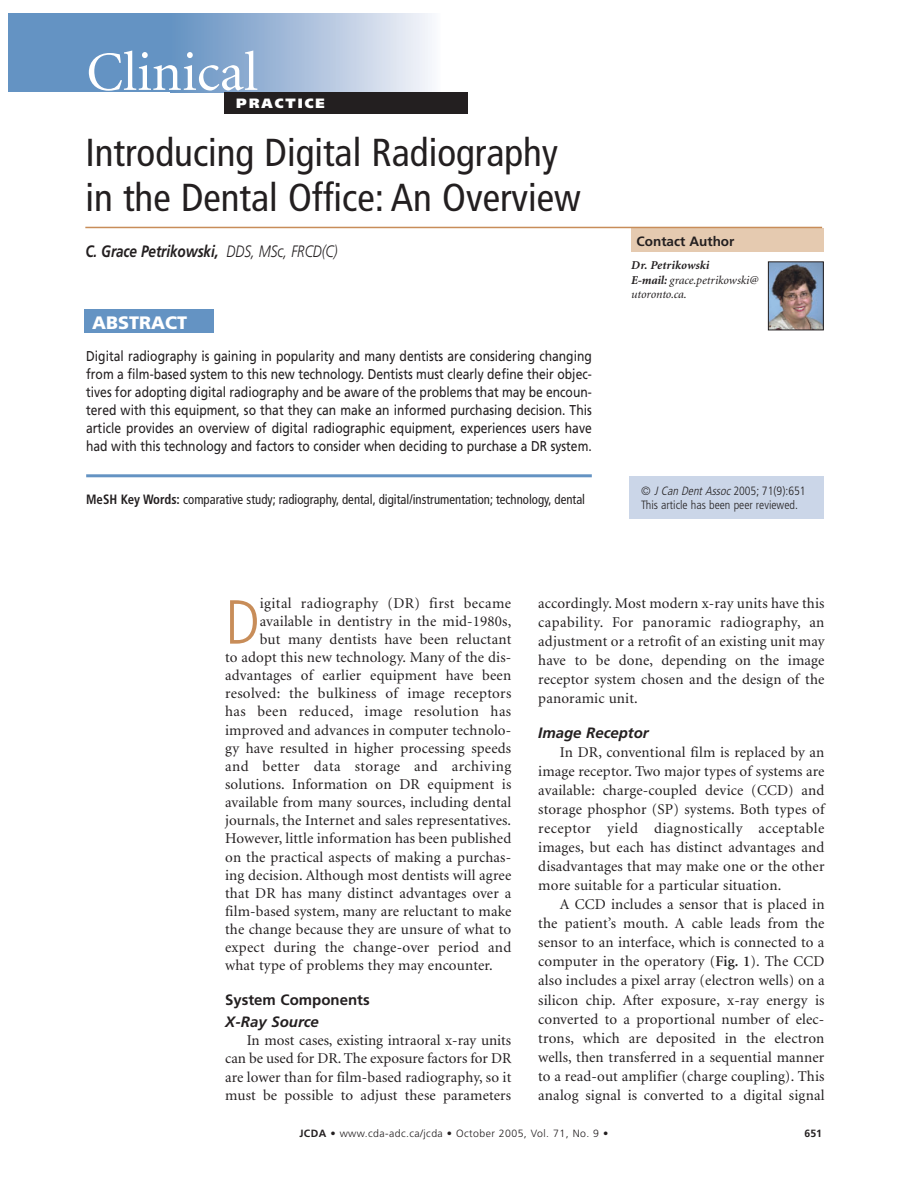
<style>
.page{position:relative;width:918px;height:1188px;background:#fff}
.page>*{position:absolute;margin:0;border:0;box-sizing:border-box;transform-origin:0 0}
.t1{font:300 condensed 62.1px "Frutiger";color:#c88d59}
.t2{font:55.5px "Minion";color:#fff}
.t3{font:condensed 39px/45px "Frutiger";color:#231f20}
.t4{font:900 18px "Frutiger";color:#fff}
.t5{font:italic 700 16.5px "Frutiger";letter-spacing:-.005em;color:#231f20;scale:.82 1}
.t6{font:15px/19px "Minion";letter-spacing:.01em;color:#231f20;text-align:justify}
.t7{font:15px "Minion";letter-spacing:.03em;color:#231f20}
.t8{font:italic 700 15px "Frutiger";color:#231f20}
.t9{font:700 15px "Frutiger";color:#231f20}
.t10{font:14.25px/18px "Frutiger";color:#231f20;text-align:justify;scale:.85 1}
.t11{font:condensed 13.5px "Frutiger";color:#231f20;scale:.95 1}
.t12{font:700 13.5px "Frutiger";color:#231f20}
.t13{font:900 13.5px "Frutiger";letter-spacing:.15em;color:#fff}
.t14{font:300 condensed 12px/14.4px "Frutiger";color:#262324}
.t15{font:italic 700 12px/15.6px "Minion";letter-spacing:.01em;color:#231f20}
.t16{font:italic 12px "Minion";color:#231f20}
.t17{font:300 10.5px "Frutiger";letter-spacing:.04em;color:#231f20}
.t18{font:700 10.5px "Frutiger";color:#231f20}
.s1{font-weight:300}
.s2{font-weight:400}
.s3{font-weight:700}
.s4{font-style:italic}
.s5{font-weight:600}
</style>
<div class="page">
<img style="left:770px;top:264px;width:52px;height:64px">
<div style="left:768px;top:262px;width:56px;height:68px;border:1px solid #231f20"></div>
<div style="left:631px;top:228px;width:193px;height:24px;background:#e5cab0"></div>
<hr style="left:85px;top:227px;width:737px;height:1px;background:#c88d59">
<div style="left:85px;top:310px;width:129px;height:23px;background:#6493c3"></div>
<hr style="left:86px;top:474px;width:506px;height:3px;background:#6493c3">
<div style="left:629px;top:476px;width:195px;height:42px;background:#cbd6e8"></div>
<div style="left:9px;top:14px;width:401px;height:78px;background:#6493c3"></div>
<div style="left:171px;top:14px;width:269px;height:78px;background:linear-gradient(to right,#638fc1,#f7f5fa)"></div>
<div style="left:224px;top:92px;width:244px;height:22px;background:#231f20"></div>
<h2 class="t2" style="left:86px;top:50px;width:173px">Clinical</h2>
<p class="t13" style="left:236px;top:98px;width:90px">PRACTICE</p>
<h3 class="t3" style="left:85px;top:133px;width:497px">Introducing Digital Radiography in the Dental Office: An Overview</h3>
<p class="t5" style="left:85px;top:245px;width:309px">C. Grace Petrikowski, <span class="s1">DDS, MSc, FRCD(C)</span></p>
<p class="t4" style="left:92px;top:315px;width:97px">ABSTRACT</p>
<p class="t10" style="left:86px;top:348px;width:596px">Digital radiography is gaining in popularity and many dentists are considering changing from a film-based system to this new technology. Dentists must clearly define their objec&shy;tives for adopting digital radiography and be aware of the problems that may be encoun&shy;tered with this equipment, so that they can make an informed purchasing decision. This article provides an overview of digital radiographic equipment, experiences users have had with this technology and factors to consider when deciding to purchase a DR system.</p>
<p class="t12" style="left:637px;top:236px;width:99px">Contact Author</p>
<p class="t15" style="left:631px;top:258px;width:129px">Dr. Petrikowski<br>E-mail: <span class="s2">grace.petrikowski@</span></p>
<p class="t16" style="left:631px;top:289px;width:57px">utoronto.ca.</p>
<p class="t11" style="left:86px;top:494px;width:527px"><span class="s3">MeSH Key Words:</span> comparative study; radiography, dental, digital/instrumentation; technology, dental</p>
<p class="t14" style="left:641px;top:485px;width:166px">© <span class="s4">JCan DentAssoc</span>2005; 71(9):651<br>This article has been peer reviewed.</p>
<h1 class="t1" style="left:225px;top:597px;width:36px">D</h1>
<p class="t6" style="left:260px;top:595px;width:253px">igital radiography (DR) first became</p>
<p class="t6" style="left:260px;top:613px;width:253px">available in dentistry in the mid-1980s,</p>
<p class="t6" style="left:260px;top:631px;width:253px">but many dentists have been reluctant</p>
<p class="t6" style="left:225px;top:649px;width:288px">to adopt this new technology. Many of the dis-</p>
<p class="t6" style="left:225px;top:667px;width:288px">advantages of earlier equipment have been</p>
<p class="t6" style="left:225px;top:685px;width:288px">resolved: the bulkiness of image receptors</p>
<p class="t7" style="left:225px;top:706px;width:288px">has been reduced, image resolution has</p>
<p class="t6" style="left:225px;top:722px;width:288px">improved and advances in computer technolo-</p>
<p class="t6" style="left:225px;top:740px;width:288px">gy have resulted in higher processing speeds</p>
<p class="t7" style="left:225px;top:760px;width:288px">and better data storage and archiving</p>
<p class="t6" style="left:225px;top:776px;width:288px">solutions. Information on DR equipment is</p>
<p class="t6" style="left:225px;top:794px;width:288px">available from many sources, including dental</p>
<p class="t6" style="left:225px;top:812px;width:288px">journals, the Internet and sales representatives.</p>
<p class="t6" style="left:225px;top:830px;width:288px">However, little information has been published</p>
<p class="t6" style="left:225px;top:848px;width:288px">on the practical aspects of making a purchas-</p>
<p class="t6" style="left:225px;top:867px;width:288px">ing decision. Although most dentists will agree</p>
<p class="t6" style="left:225px;top:885px;width:288px">that DR has many distinct advantages over a</p>
<p class="t6" style="left:225px;top:903px;width:288px">film-based system, many are reluctant to make</p>
<p class="t6" style="left:225px;top:921px;width:288px">the change because they are unsure of what to</p>
<p class="t6" style="left:225px;top:939px;width:288px">expect during the change-over period and</p>
<p class="t6" style="left:225px;top:957px;width:269px">what type of problems they may encounter.</p>
<p class="t9" style="left:225px;top:993px;width:146px">System Components</p>
<p class="t8" style="left:225px;top:1016px;width:95px">X-Ray Source</p>
<p class="t6" style="left:225px;top:1033px;width:288px;line-height:18.1px;text-indent:22px">In most cases, existing intraoral x-ray units can be used for DR. The exposure factors for DR are lower than for film-based radiography, so it must be possible to adjust these parameters</p>
<p class="t6" style="left:538px;top:595px;width:288px">accordingly. Most modern x-ray units have this capability. For panoramic radiography, an adjustment or a retrofit of an existing unit may have to be done, depending on the image receptor system chosen and the design of the panoramic unit.</p>
<p class="t8" style="left:538px;top:727px;width:112px">Image Receptor</p>
<p class="t6" style="left:538px;top:744px;width:288px;text-indent:22px">In DR, conventional film is replaced by an image receptor. Two major types of systems are available: charge-coupled device (CCD) and storage phosphor (SP) systems. Both types of receptor yield diagnostically acceptable images, but each has distinct advantages and disadvantages that may make one or the other more suitable for a particular situation.</p>
<p class="t6" style="left:538px;top:896px;width:288px;text-indent:22px">A CCD includes a sensor that is placed in the patient’s mouth. A cable leads from the sensor to an interface, which is connected to a computer in the operatory (<span class="s5">Fig. 1</span>). The CCD also includes a pixel array (electron wells) on a silicon chip. After exposure, x-ray energy is converted to a proportional number of elec&shy;trons, which are deposited in the electron wells, then transferred in a sequential manner to a read-out amplifier (charge coupling). This analog signal is converted to a digital signal</p>
<p class="t17" style="left:299px;top:1129px;width:311px"><span class="s3">JCDA •</span> www.cda-adc.ca/jcda • October 2005, Vol. 71, No. 9 •</p>
<p class="t18" style="left:805px;top:1129px;width:19px">651</p>
</div>
